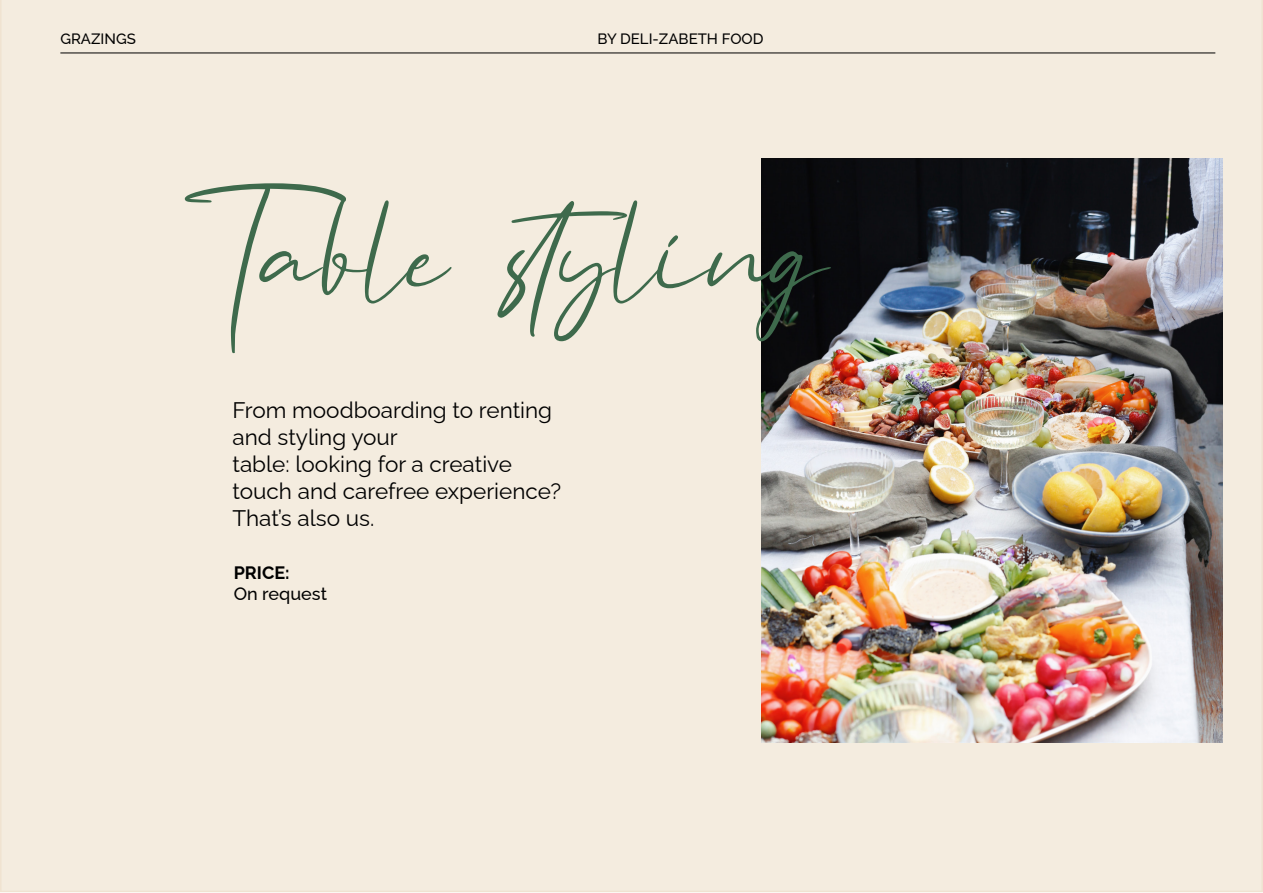
<style>
.page{position:relative;width:1263px;height:893px;background:#fff}
.page>*{position:absolute;margin:0;border:0;box-sizing:border-box;transform-origin:0 0}
.t1{font:238.5px "Angin Senja";color:#3e6a4c}
.t2{font:100 22.5px/27px "Raleway";color:#000}
.t3{font:100 18px/21.6px "Raleway";color:#000}
.t4{font:100 15px "Raleway";color:#000}
</style>
<div class="page">
<div style="left:0;top:0;width:1263px;height:892px;background:#f4ecdf"></div>
<hr style="left:60px;top:53px;width:1155px;height:1px;background:#000">
<img style="left:761px;top:158px;width:462px;height:584px">
<p class="t4" style="left:60px;top:27px;width:77px">GRAZINGS</p>
<p class="t4" style="left:597px;top:27px;width:168px">BY DELI-ZABETH FOOD</p>
<h1 class="t1" style="left:197px;top:161px;width:632px">Table styling</h1>
<p class="t2" style="left:232px;top:394px;width:330px">From moodboarding to renting and styling your<br>table: looking for a creative touch and carefree experience?<br>That’s also us.</p>
<p class="t3" style="left:234px;top:560px;width:95px">PRICE:<br>On request</p>
</div>
